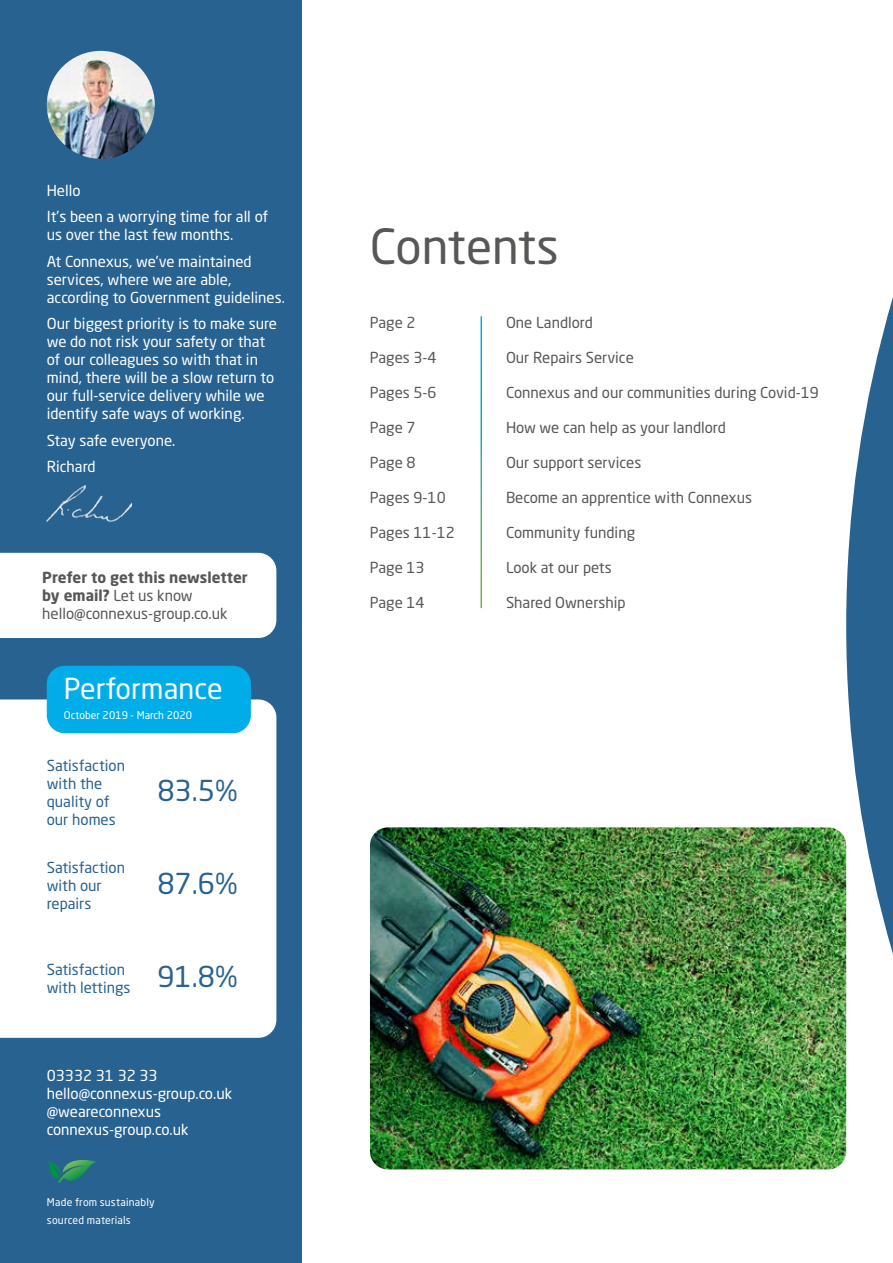
<style>
.page{position:relative;width:893px;height:1263px;background:#fff}
.page>*{position:absolute;margin:0;border:0;box-sizing:border-box;transform-origin:0 0}
.t1{font:48px "Neo Sans Std";color:#575756}
.t2{font:28.5px "Neo Sans Std";color:#fff}
.t3{font:28.5px "Neo Sans Std";color:#286290}
.t4{font:15px/18px "Neo Sans Std";color:#fff}
.t5{font:15px/18px "Neo Sans Std";color:#575756}
.t6{font:15px/18px "Neo Sans Std";color:#286290}
.t7{font:10.5px/18px "Neo Sans Std";letter-spacing:.015em;color:#fff}
.s1{font-weight:700}
</style>
<div class="page">
<svg style="left:846px;top:297px;width:47px;height:657px"></svg>
<div style="left:0;top:0;width:302px;height:1263px;background:#286290"></div>
<img style="left:47px;top:51px;width:108px;height:108px;border-radius:54px">
<img style="left:47px;top:485px;width:85px;height:37px">
<div style="left:0;top:699px;width:276px;height:339px;background:#fff"></div>
<div style="left:47px;top:666px;width:204px;height:67px;background:#00ade9;border-radius:18px"></div>
<img style="left:370px;top:827px;width:476px;height:342px">
<svg style="left:47px;top:1160px;width:49px;height:22px"></svg>
<div style="left:0;top:553px;width:276px;height:85px;background:#fff"></div>
<p class="t4" style="left:47px;top:177px;width:223px;line-height:26.5px">Hello<br>It’s been a worrying time for all of</p>
<p class="t4" style="left:47px;top:221px;width:206px;line-height:26.5px">us over the last few months.<br>At Connexus, we’ve maintained</p>
<p class="t4" style="left:47px;top:270px;width:240px">services, where we are able, according to Government guidelines.</p>
<p class="t4" style="left:47px;top:315px;width:232px">Our biggest priority is to make sure we do not risk your safety or that of our colleagues so with that in mind, there will be a slow return to our full-service delivery while we identify safe ways of working.</p>
<p class="t4" style="left:47px;top:427px;width:130px;line-height:26.5px">Stay safe everyone.<br>Richard</p>
<p class="t5" style="left:42px;top:568px;width:207px"><span class="s1">Prefer to get this newsletter by email?</span> Let us know hello@connexus-group.co.uk</p>
<h2 class="t2" style="left:64px;top:671px;width:160px">Performance</h2>
<p class="t7" style="left:64px;top:706px;width:130px">October 2019 - March 2020</p>
<p class="t6" style="left:47px;top:756px;width:80px">Satisfaction with the quality of our homes</p>
<h2 class="t3" style="left:157px;top:773px;width:82px">83.5%</h2>
<p class="t6" style="left:47px;top:858px;width:80px">Satisfaction with our repairs</p>
<h2 class="t3" style="left:157px;top:866px;width:82px">87.6%</h2>
<p class="t6" style="left:47px;top:960px;width:193px">Satisfaction<br>with lettings <sup>91.8%</sup></p>
<p class="t4" style="left:47px;top:1066px;width:187px">03332 31 32 33 hello@connexus-group.co.uk @weareconnexus connexus-group.co.uk</p>
<p class="t7" style="left:47px;top:1193px;width:109px">Made from sustainably sourced materials</p>
<h1 class="t1" style="left:370px;top:217px;width:190px">Contents</h1>
<p class="t5" style="left:370px;top:313px;width:47px">Page 2</p>
<p class="t5" style="left:370px;top:348px;width:68px">Pages 3-4</p>
<p class="t5" style="left:370px;top:383px;width:68px">Pages 5-6</p>
<p class="t5" style="left:370px;top:418px;width:47px">Page 7</p>
<p class="t5" style="left:370px;top:453px;width:47px">Page 8</p>
<p class="t5" style="left:370px;top:488px;width:77px">Pages 9-10</p>
<p class="t5" style="left:370px;top:523px;width:86px">Pages 11-12</p>
<p class="t5" style="left:370px;top:558px;width:56px">Page 13</p>
<p class="t5" style="left:370px;top:593px;width:56px">Page 14</p>
<p class="t5" style="left:506px;top:313px;width:88px">One Landlord</p>
<p class="t5" style="left:506px;top:348px;width:129px">Our Repairs Service</p>
<p class="t5" style="left:506px;top:383px;width:314px">Connexus and our communities during Covid-19</p>
<p class="t5" style="left:506px;top:418px;width:221px">How we can help as your landlord</p>
<p class="t5" style="left:506px;top:453px;width:137px">Our support services</p>
<p class="t5" style="left:506px;top:488px;width:248px">Become an apprentice with Connexus</p>
<p class="t5" style="left:506px;top:523px;width:131px">Community funding</p>
<p class="t5" style="left:506px;top:558px;width:107px">Look at our pets</p>
<p class="t5" style="left:506px;top:593px;width:121px">Shared Ownership</p>
</div>
